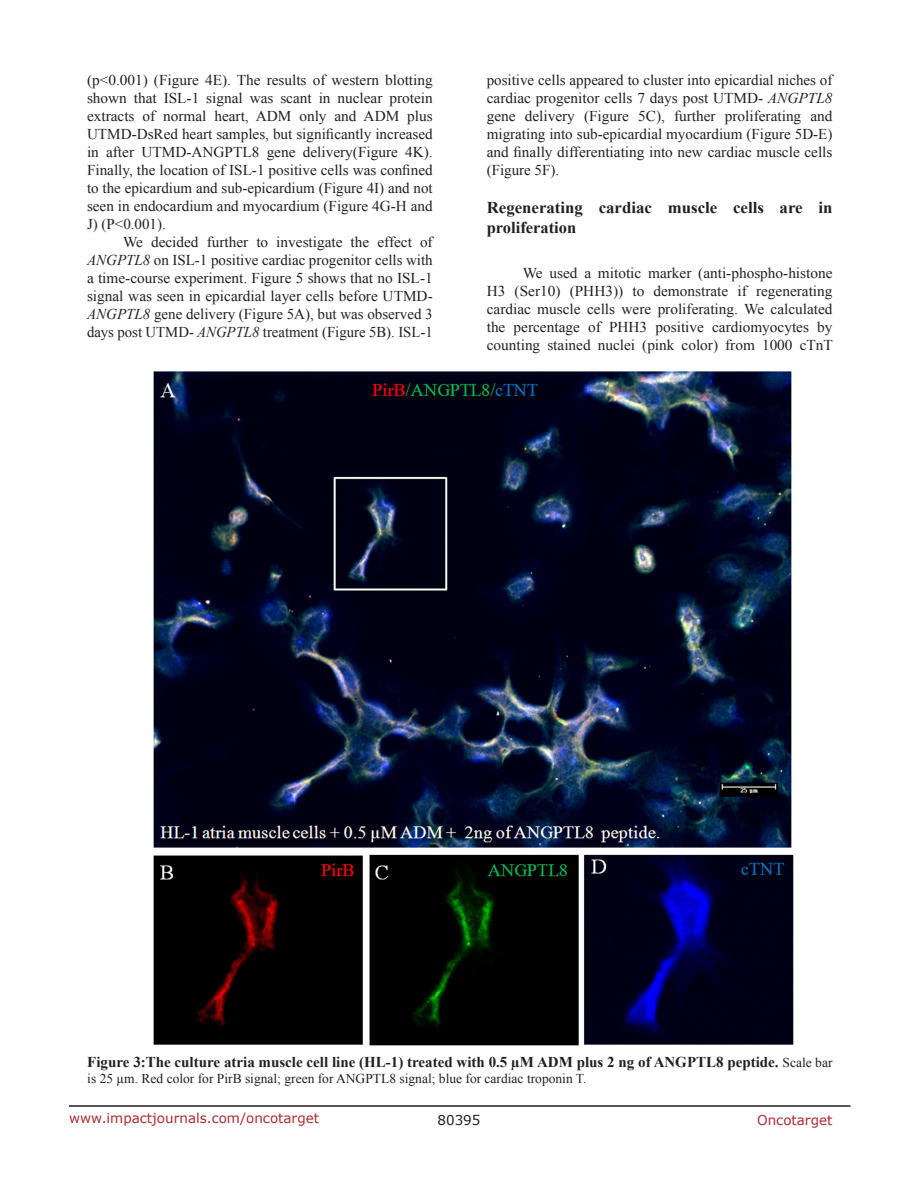
<style>
.page{position:relative;width:918px;height:1188px;background:#fff}
.page>*{position:absolute;margin:0;border:0;box-sizing:border-box;transform-origin:0 0}
.SubHeading{font:700 16.5px/19.8px "Times New Roman";color:#221f22}
.BodyText{font:15px/18px "Times New Roman";color:#221f22;text-align:justify}
.FigureText{font:700 15px "Times New Roman";color:#221f22}
.FigureText-2{font:13.5px "Times New Roman";color:#221f22}
.t1{font:13.5px "Verdana";color:#ac2b31}
.t2{font:13.5px "Verdana";color:#221f22}
.s1{font-style:italic}
.s2{font-weight:400;font-size:13.5px}
</style>
<div class="page">
<hr style="left:69px;top:1105px;width:781px;height:2px;background:#231f20">
<img style="left:153px;top:371px;width:641px;height:675px">
<p class="BodyText" style="left:87px;top:71px;width:347px">(p&lt;0.001) (Figure 4E). The results of western blotting shown that ISL-1 signal was scant in nuclear protein extracts of normal heart, ADM only and ADM plus UTMD-DsRed heart samples, but significantly increased in after UTMD-ANGPTL8 gene delivery(Figure 4K).<br>Finally, the location of ISL-1 positive cells was confined to the epicardium and sub-epicardium (Figure 4I) and not seen in endocardium and myocardium (Figure 4G-H and J) (P&lt;0.001).</p>
<p class="BodyText" style="left:87px;top:233px;width:347px;text-indent:36px">We decided further to investigate the effect of <span class="s1">ANGPTL8</span> on ISL-1 positive cardiac progenitor cells with a time-course experiment. Figure 5 shows that no ISL-1 signal was seen in epicardial layer cells before UTMD-<span class="s1">ANGPTL8</span> gene delivery (Figure 5A), but was observed 3 days post UTMD- <span class="s1">ANGPTL8</span> treatment (Figure 5B). ISL-1</p>
<p class="BodyText" style="left:487px;top:71px;width:347px">positive cells appeared to cluster into epicardial niches of cardiac progenitor cells 7 days post UTMD- <span class="s1">ANGPTL8 </span>gene delivery (Figure 5C), further proliferating and migrating into sub-epicardial myocardium (Figure 5D-E) and finally differentiating into new cardiac muscle cells (Figure 5F).</p>
<p class="SubHeading" style="left:487px;top:197px;width:347px">Regenerating cardiac muscle cells are in proliferation</p>
<p class="BodyText" style="left:487px;top:264px;width:348px;text-indent:36px">We used a mitotic marker (anti-phospho-histone H3 (Ser10) (PHH3)) to demonstrate if regenerating cardiac muscle cells were proliferating. We calculated the percentage of PHH3 positive cardiomyocytes by counting stained nuclei (pink color) from 1000 cTnT</p>
<p class="FigureText" style="left:87px;top:1052px;width:747px">Figure 3:The culture atria muscle cell line (HL-1) treated with 0.5 µM ADM plus 2 ng of ANGPTL8 peptide. <span class="s2">Scale bar</span></p>
<p class="FigureText-2" style="left:87px;top:1070px;width:501px">is 25 µm. Red color for PirB signal; green for ANGPTL8 signal; blue for cardiac troponin T.</p>
<p class="t1" style="left:69px;top:1109px;width:252px">www.impactjournals.com/oncotarget</p>
<p class="t2" style="left:438px;top:1111px;width:44px">80395</p>
<p class="t1" style="left:757px;top:1111px;width:77px">Oncotarget</p>
</div>
